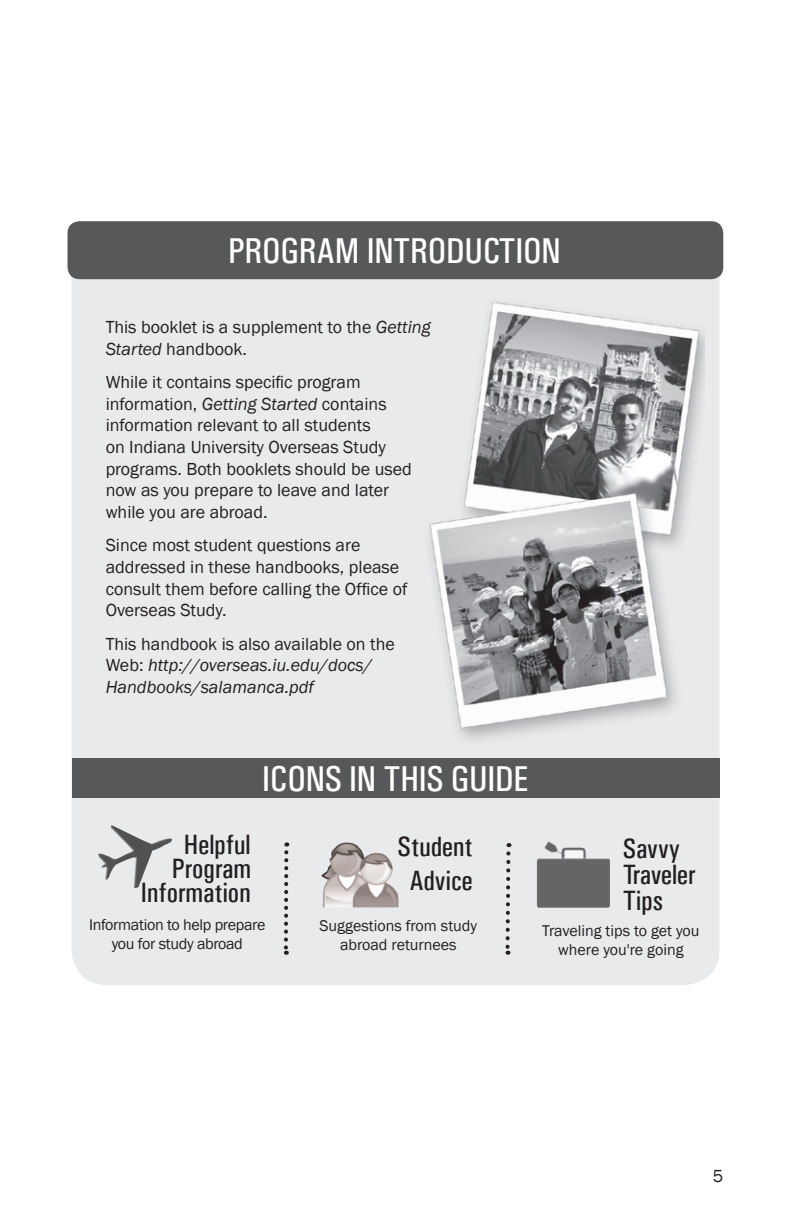
<style>
.page{position:relative;width:792px;height:1224px;background:#fff}
.page>*{position:absolute;margin:0;border:0;box-sizing:border-box;transform-origin:0 0}
.Box_Header{font:36px "Univers Condensed";letter-spacing:-.01em;color:#fff}
.Box_Header_-_No_TOC{font:36px "Univers Condensed";letter-spacing:-.01em;color:#fff}
.Main_Header_-_No_lin{font:28px/26px "Univers Condensed";color:#231f20}
.Body_Text{font:18px/21.6px "Franklin Gothic";color:#231f20}
.Body_Text-2{font:italic 18px/21.6px "Franklin Gothic";color:#231f20}
.Body_Text-3{font:16px/19.2px "Franklin Gothic";color:#231f20;text-align:center}
.Body_Text-4{font:16px/19.2px "Franklin Gothic";letter-spacing:-.02em;color:#231f20;text-align:center}
.s1{font-style:italic}
.s2{font-style:normal}
</style>
<div class="page">
<div style="left:72px;top:232px;width:648px;height:753px;background:#e9eaeb;border-radius:36px"></div>
<img style="left:429px;top:302px;width:276px;height:438px">
<div style="left:68px;top:221px;width:655px;height:58px;background:#57585a;border-radius:12px"></div>
<img style="left:321px;top:842px;width:78px;height:65px">
<div style="left:72px;top:758px;width:648px;height:40px;background:#57585a"></div>
<img style="left:537px;top:841px;width:73px;height:67px">
<svg style="left:505px;top:843px;width:7px;height:112px"></svg>
<svg style="left:284px;top:852px;width:4px;height:103px"></svg>
<img style="left:98px;top:825px;width:74px;height:64px">
<p class="Box_Header" style="left:228px;top:229px;width:334px">PROGRAM INTRODUCTION</p>
<p class="Body_Text" style="left:106px;top:317px;width:327px">This booklet is a supplement to the <span class="s1">Getting<br>Started</span> handbook.</p>
<p class="Body_Text" style="left:106px;top:372px;width:308px">While it contains specific program information, <span class="s1">Getting Started</span> contains information relevant to all students<br>on Indiana University Overseas Study programs. Both booklets should be used now as you prepare to leave and later while you are abroad.</p>
<p class="Body_Text" style="left:106px;top:535px;width:303px">Since most student questions are addressed in these handbooks, please consult them before calling the Office of<br>Overseas Study.</p>
<p class="Body_Text-2" style="left:106px;top:633px;width:291px"><span class="s2">This handbook is also available on the<br>Web:</span> http://overseas.iu.edu/docs/<br>Handbooks/salamanca.pdf</p>
<p class="Box_Header_-_No_TOC" style="left:262px;top:757px;width:268px">ICONS IN THIS GUIDE</p>
<p class="Main_Header_-_No_lin" style="left:141px;top:832px;width:111px;line-height:24px;text-align:right">Helpful<br>Program<br>Information</p>
<p class="Body_Text-4" style="left:89px;top:915px;width:178px">Information to help prepare you for study abroad</p>
<p class="Main_Header_-_No_lin" style="left:398px;top:834px;width:77px">Student</p>
<p class="Main_Header_-_No_lin" style="left:410px;top:868px;width:65px">Advice</p>
<p class="Main_Header_-_No_lin" style="left:623px;top:835px;width:75px">Savvy<br>Traveler<br>Tips</p>
<p class="Body_Text-3" style="left:320px;top:916px;width:159px">Suggestions from study abroad returnees</p>
<p class="Body_Text-3" style="left:542px;top:921px;width:159px">Traveling tips to get you where you're going</p>
<p class="Body_Text" style="left:713px;top:1165px;width:12px">5</p>
</div>
